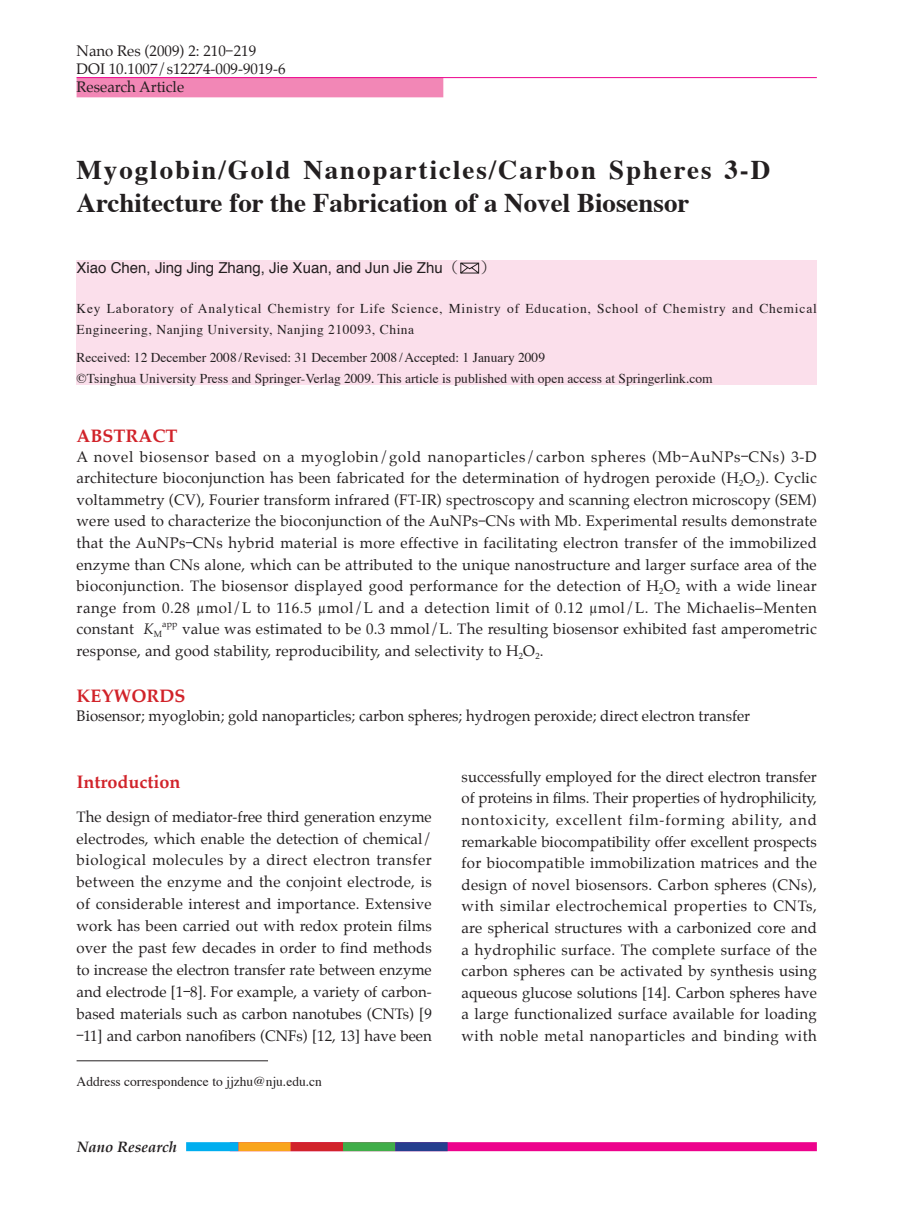
<style>
.page{position:relative;width:919px;height:1212px;background:#fff}
.page>*{position:absolute;margin:0;border:0;box-sizing:border-box;transform-origin:0 0}
.t1{font:700 27px/32.4px "Times";color:#231f20}
.t2{font:700 18px "Palatino";color:#d1232a}
.t3{font:15px/21.6px "Palatino";letter-spacing:.01em;color:#231f20}
.t4{font:15px "Helvetica";color:#231f20}
.t5{font:italic 700 15px "Palatino";color:#231f20}
.t6{font:15px "Koz Min Pro Regular 90 pv RKSJ H";color:#231f20}
.t7{font:13.5px/20.2px "Times";color:#231f20}
.t8{font:13.5px/20.2px "Times";letter-spacing:.06em;color:#231f20}
.t9{font:8.7px "Palatino";color:#231f20}
.s1{font-family:"Koz Min Pro Regular 90 pv RKSJ H"}
.s2{font-style:italic}
</style>
<div class="page">
<div style="left:77px;top:78px;width:365px;height:19px;background:#f287b6"></div>
<div style="left:77px;top:78px;width:366px;height:19px;border:2px solid #f287b6"></div>
<div style="left:77px;top:260px;width:739px;height:125px;background:#fbdfeb"></div>
<svg style="left:460px;top:262px;width:19px;height:12px"></svg>
<hr style="left:77px;top:77px;width:739px;height:1px;background:#ed028c">
<hr style="left:77px;top:1060px;width:191px;height:1px;background:#231f20">
<div style="left:230px;top:1142px;width:586px;height:9px;background:#ed028c"></div>
<div style="left:186px;top:1142px;width:52px;height:9px;background:#00aeef"></div>
<div style="left:238px;top:1142px;width:53px;height:9px;background:#f9a51b"></div>
<div style="left:291px;top:1142px;width:52px;height:9px;background:#d1232a"></div>
<div style="left:343px;top:1142px;width:52px;height:9px;background:#40ae49"></div>
<div style="left:395px;top:1142px;width:52px;height:9px;background:#253f8e"></div>
<p class="t3" style="left:77px;top:43px;width:210px;line-height:18px">Nano Res (2009) 2: 210 219<br>DOI 10.1007/s12274-009-9019-6<br>Research Article</p>
<h1 class="t1" style="left:77px;top:156px;width:695px">Myoglobin/Gold Nanoparticles/Carbon Spheres 3-D<br>Architecture for the Fabrication of a Novel Biosensor</h1>
<p class="t4" style="left:77px;top:261px;width:383px">Xiao Chen, Jing Jing Zhang, Jie Xuan, and Jun Jie Zhu<span class="s1">（</span></p>
<p class="t6" style="left:481px;top:262px;width:16px">）</p>
<p class="t8" style="left:77px;top:300px;width:741px">Key Laboratory of Analytical Chemistry for Life Science, Ministry of Education, School of Chemistry and Chemical<br>Engineering, Nanjing University, Nanjing 210093, China</p>
<p class="t7" style="left:77px;top:349px;width:637px">Received: 12 December 2008 / Revised: 31 December 2008 / Accepted: 1 January 2009<br>©Tsinghua University Press and Springer-Verlag 2009. This article is published with open access at Springerlink.com</p>
<p class="t2" style="left:77px;top:428px;width:103px">ABSTRACT</p>
<p class="t3" style="left:77px;top:447px;width:741px;text-align:justify">A novel biosensor based on a myoglobin/gold nanoparticles/carbon spheres (Mb AuNPs CNs) 3-D architecture bioconjunction has been fabricated for the determination of hydrogen peroxide (H<sub>2</sub>O<sub>2</sub>). Cyclic voltammetry (CV), Fourier transform infrared (FT-IR) spectroscopy and scanning electron microscopy (SEM) were used to characterize the bioconjunction of the AuNPs CNs with Mb. Experimental results demonstrate that the AuNPs CNs hybrid material is more effective in facilitating electron transfer of the immobilized enzyme than CNs alone, which can be attributed to the unique nanostructure and larger surface area of the bioconjunction. The biosensor displayed good performance for the detection of H<sub>2</sub>O<sub>2</sub> with a wide linear range from 0.28 μmol/L to 116.5 μmol/L and a detection limit of 0.12 μmol/L. The Michaelis–Menten constant <span class="s2">K</span><sub>M</sub></p>
<p class="t3" style="left:77px;top:619px;width:741px;text-indent:105px">value was estimated to be 0.3 mmol/L. The resulting biosensor exhibited fast amperometric response, and good stability, reproducibility, and selectivity to H<sub>2</sub>O<sub>2</sub>.</p>
<p class="t2" style="left:77px;top:687px;width:110px">KEYWORDS</p>
<p class="t3" style="left:77px;top:706px;width:675px">Biosensor; myoglobin; gold nanoparticles; carbon spheres; hydrogen peroxide; direct electron transfer</p>
<p class="t9" style="left:162px;top:620px;width:17px">app</p>
<p class="t2" style="left:77px;top:773px;width:105px">Introduction</p>
<p class="t3" style="left:77px;top:806px;width:357px;text-align:center">The design of mediator-free third generation enzyme electrodes, which enable the detection of chemical/ biological molecules by a direct electron transfer between the enzyme and the conjoint electrode, is of considerable interest and importance. Extensive work has been carried out with redox protein films over the past few decades in order to find methods to increase the electron transfer rate between enzyme and electrode [1 8]. For example, a variety of carbon&shy;based materials such as carbon nanotubes (CNTs) [9<br>11] and carbon nanofibers (CNFs) [12, 13] have been</p>
<p class="t7" style="left:77px;top:1073px;width:247px">Address correspondence to jjzhu@nju.edu.cn</p>
<p class="t5" style="left:77px;top:1139px;width:102px">Nano Research</p>
<p class="t3" style="left:461px;top:767px;width:357px;text-align:justify">successfully employed for the direct electron transfer of proteins in films. Their properties of hydrophilicity, nontoxicity, excellent film-forming ability, and remarkable biocompatibility offer excellent prospects for biocompatible immobilization matrices and the design of novel biosensors. Carbon spheres (CNs), with similar electrochemical properties to CNTs, are spherical structures with a carbonized core and a hydrophilic surface. The complete surface of the carbon spheres can be activated by synthesis using aqueous glucose solutions [14]. Carbon spheres have a large functionalized surface available for loading with noble metal nanoparticles and binding with</p>
</div>
